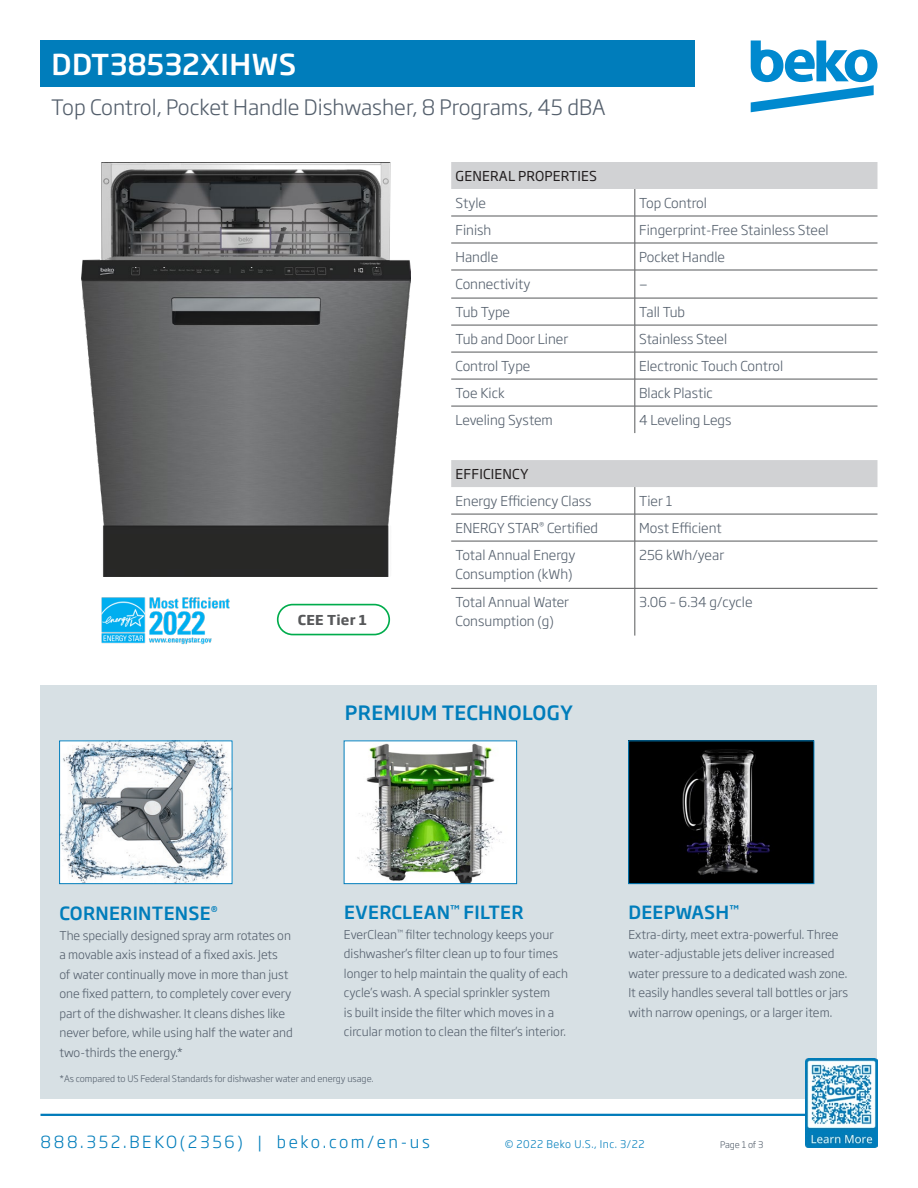
<style>
.page{position:relative;width:918px;height:1188px;background:#fff}
.page>*{position:absolute;margin:0;border:0;box-sizing:border-box;transform-origin:0 0}
.Beko_-_model_mumber{font:500 28.5px "Soho Gothic Pro";letter-spacing:.005em;color:#fff}
.Beko_-_model_descrip{font:300 21px "Soho Gothic Pro";color:#545f6c}
.t1{font:500 19.5px "Soho Gothic Pro";letter-spacing:.015em;color:#007dbb}
.Beko_-_feature_name{font:500 18px "Soho Gothic Pro";letter-spacing:.015em;color:#007dbb}
.t2{font:300 16.5px "Soho Gothic Pro";letter-spacing:.16em;color:#007dbb}
.Beko_-_spec_chart_te{font:300 13.5px/19.5px "Soho Gothic Pro";color:#545f6c}
.Beko_-_spec_chart_he{font:13.5px "Soho Gothic Pro";letter-spacing:.015em;color:#231f20}
.t3{font:700 13.5px "Soho Gothic Pro";letter-spacing:.02em;color:#57585a}
.Beko_-_feature_text{font:300 12px/19.5px "Soho Gothic Pro";color:#545f6c}
.t4{font:300 10.5px "Soho Gothic Pro";letter-spacing:.05em;color:#007dbb}
.Beko_-_footnote{font:300 9px "Soho Gothic Pro";color:#545f6c}
</style>
<div class="page">
<div style="left:40px;top:685px;width:838px;height:414px;background:#d7e0e4"></div>
<hr style="left:40px;top:1114px;width:838px;height:2px;background:#007bba">
<svg style="left:751px;top:40px;width:127px;height:72px"></svg>
<img style="left:101px;top:597px;width:129px;height:48px">
<div style="left:277px;top:604px;width:113px;height:31px;border:2px solid #00ac4c;border-radius:15px"></div>
<img style="left:806px;top:1058px;width:72px;height:90px">
<svg style="left:451px;top:162px;width:426px;height:325px"></svg>
<hr style="left:451px;top:379px;width:184px;height:1px;background:#57585a">
<hr style="left:635px;top:379px;width:242px;height:1px;background:#57585a">
<hr style="left:451px;top:406px;width:184px;height:1px;background:#57585a">
<hr style="left:635px;top:406px;width:242px;height:1px;background:#57585a">
<hr style="left:451px;top:514px;width:184px;height:1px;background:#57585a">
<hr style="left:451px;top:541px;width:184px;height:1px;background:#57585a">
<hr style="left:451px;top:588px;width:184px;height:1px;background:#57585a">
<hr style="left:635px;top:588px;width:242px;height:1px;background:#57585a">
<hr style="left:635px;top:514px;width:242px;height:1px;background:#57585a">
<hr style="left:635px;top:541px;width:242px;height:1px;background:#57585a">
<svg style="left:635px;top:487px;width:1px;height:54px"></svg>
<hr style="left:635px;top:541px;width:1px;height:47px;background:#57585a">
<hr style="left:635px;top:589px;width:1px;height:47px;background:#57585a">
<hr style="left:451px;top:243px;width:184px;height:1px;background:#57585a">
<hr style="left:635px;top:243px;width:242px;height:1px;background:#57585a">
<hr style="left:451px;top:270px;width:184px;height:1px;background:#57585a">
<hr style="left:635px;top:270px;width:242px;height:1px;background:#57585a">
<hr style="left:451px;top:298px;width:184px;height:1px;background:#57585a">
<hr style="left:635px;top:298px;width:242px;height:1px;background:#57585a">
<hr style="left:451px;top:325px;width:184px;height:1px;background:#57585a">
<hr style="left:635px;top:325px;width:242px;height:1px;background:#57585a">
<hr style="left:451px;top:352px;width:184px;height:1px;background:#57585a">
<hr style="left:635px;top:352px;width:242px;height:1px;background:#57585a">
<hr style="left:451px;top:216px;width:184px;height:1px;background:#57585a">
<hr style="left:635px;top:216px;width:242px;height:1px;background:#57585a">
<svg style="left:635px;top:189px;width:1px;height:244px"></svg>
<div style="left:40px;top:40px;width:655px;height:47px;background:#007dbb"></div>
<img style="left:346px;top:743px;width:169px;height:139px">
<div style="left:344px;top:741px;width:173px;height:143px;border:1px solid #007dbb"></div>
<img style="left:61px;top:743px;width:169px;height:139px">
<div style="left:59px;top:741px;width:173px;height:143px;border:1px solid #007dbb"></div>
<img style="left:630px;top:743px;width:182px;height:139px">
<div style="left:628px;top:741px;width:186px;height:143px;border:1px solid #007dbb"></div>
<img style="left:81px;top:162px;width:329px;height:414px">
<p class="Beko_-_model_mumber" style="left:51px;top:42px;width:247px">DDT38532XIHWS</p>
<p class="Beko_-_model_descrip" style="left:51px;top:91px;width:556px">Top Control, Pocket Handle Dishwasher, 8 Programs, 45 dBA</p>
<p class="t3" style="left:298px;top:609px;width:71px">CEE Tier 1</p>
<p class="Beko_-_spec_chart_he" style="left:456px;top:165px;width:143px">GENERAL PROPERTIES</p>
<p class="Beko_-_spec_chart_te" style="left:456px;top:192px;width:32px">Style</p>
<p class="Beko_-_spec_chart_te" style="left:639px;top:192px;width:69px">Top Control</p>
<p class="Beko_-_spec_chart_te" style="left:456px;top:219px;width:37px">Finish</p>
<p class="Beko_-_spec_chart_te" style="left:639px;top:219px;width:191px">Fingerprint-Free Stainless Steel</p>
<p class="Beko_-_spec_chart_te" style="left:456px;top:246px;width:44px">Handle</p>
<p class="Beko_-_spec_chart_te" style="left:639px;top:246px;width:87px">Pocket Handle</p>
<p class="Beko_-_spec_chart_te" style="left:456px;top:273px;width:77px">Connectivity</p>
<p class="Beko_-_spec_chart_te" style="left:639px;top:273px;width:10px">—</p>
<p class="Beko_-_spec_chart_te" style="left:456px;top:301px;width:56px">Tub Type</p>
<p class="Beko_-_spec_chart_te" style="left:639px;top:301px;width:48px">Tall Tub</p>
<p class="Beko_-_spec_chart_te" style="left:456px;top:328px;width:114px">Tub and Door Liner</p>
<p class="Beko_-_spec_chart_te" style="left:639px;top:328px;width:90px">Stainless Steel</p>
<p class="Beko_-_spec_chart_te" style="left:456px;top:355px;width:76px">Control Type</p>
<p class="Beko_-_spec_chart_te" style="left:639px;top:355px;width:146px">Electronic Touch Control</p>
<p class="Beko_-_spec_chart_te" style="left:456px;top:382px;width:51px">Toe Kick</p>
<p class="Beko_-_spec_chart_te" style="left:639px;top:382px;width:75px">Black Plastic</p>
<p class="Beko_-_spec_chart_te" style="left:456px;top:409px;width:99px">Leveling System</p>
<p class="Beko_-_spec_chart_te" style="left:639px;top:409px;width:94px">4 Leveling Legs</p>
<p class="Beko_-_spec_chart_he" style="left:456px;top:463px;width:74px">EFFICIENCY</p>
<p class="Beko_-_spec_chart_te" style="left:456px;top:490px;width:138px">Energy Efficiency Class</p>
<p class="Beko_-_spec_chart_te" style="left:639px;top:490px;width:35px">Tier 1</p>
<p class="Beko_-_spec_chart_te" style="left:456px;top:517px;width:144px">ENERGY STAR<sup>®</sup> Certified</p>
<p class="Beko_-_spec_chart_te" style="left:639px;top:517px;width:84px">Most Efficient</p>
<p class="Beko_-_spec_chart_te" style="left:456px;top:544px;width:121px">Total Annual Energy<br>Consumption (kWh)</p>
<p class="Beko_-_spec_chart_te" style="left:639px;top:544px;width:87px">256 kWh/year</p>
<p class="Beko_-_spec_chart_te" style="left:456px;top:591px;width:115px">Total Annual Water<br>Consumption (g)</p>
<p class="Beko_-_spec_chart_te" style="left:639px;top:591px;width:115px">3.06 – 6.34 g/cycle</p>
<h3 class="t1" style="left:345px;top:698px;width:230px">PREMIUM TECHNOLOGY</h3>
<p class="Beko_-_feature_name" style="left:60px;top:899px;width:160px">CORNERINTENSE<sup>®</sup></p>
<p class="Beko_-_feature_text" style="left:59px;top:925px;width:235px">The specially designed spray arm rotates on a movable axis instead of a fixed axis. Jets<br>of water continually move in more than just one fixed pattern, to completely cover every part of the dishwasher. It cleans dishes like never before, while using half the water and two-thirds the energy.*</p>
<p class="Beko_-_feature_name" style="left:344px;top:899px;width:181px">EVERCLEAN<sup>™</sup> FILTER</p>
<p class="Beko_-_feature_text" style="left:344px;top:924px;width:226px">EverClean<sup>™</sup> filter technology keeps your dishwasher’s filter clean up to four times longer to help maintain the quality of each cycle’s wash. A special sprinkler system<br>is built inside the filter which moves in a circular motion to clean the filter’s interior.</p>
<p class="Beko_-_footnote" style="left:59px;top:1072px;width:316px">*As compared to US Federal Standards for dishwasher water and energy usage.</p>
<p class="Beko_-_feature_name" style="left:629px;top:899px;width:112px">DEEPWASH<sup>™</sup></p>
<p class="Beko_-_feature_text" style="left:628px;top:924px;width:221px">Extra-dirty, meet extra-powerful. Three water-adjustable jets deliver increased water pressure to a dedicated wash zone.<br>It easily handles several tall bottles or jars with narrow openings, or a larger item.</p>
<h3 class="t2" style="left:40px;top:1129px;width:391px">888.352.BEKO(2356) | beko.com/en-us</h3>
<p class="t4" style="left:505px;top:1135px;width:141px">© 2022 Beko U.S., Inc. 3/22</p>
<p class="Beko_-_footnote" style="left:720px;top:1137px;width:45px">Page 1 of 3</p>
</div>
